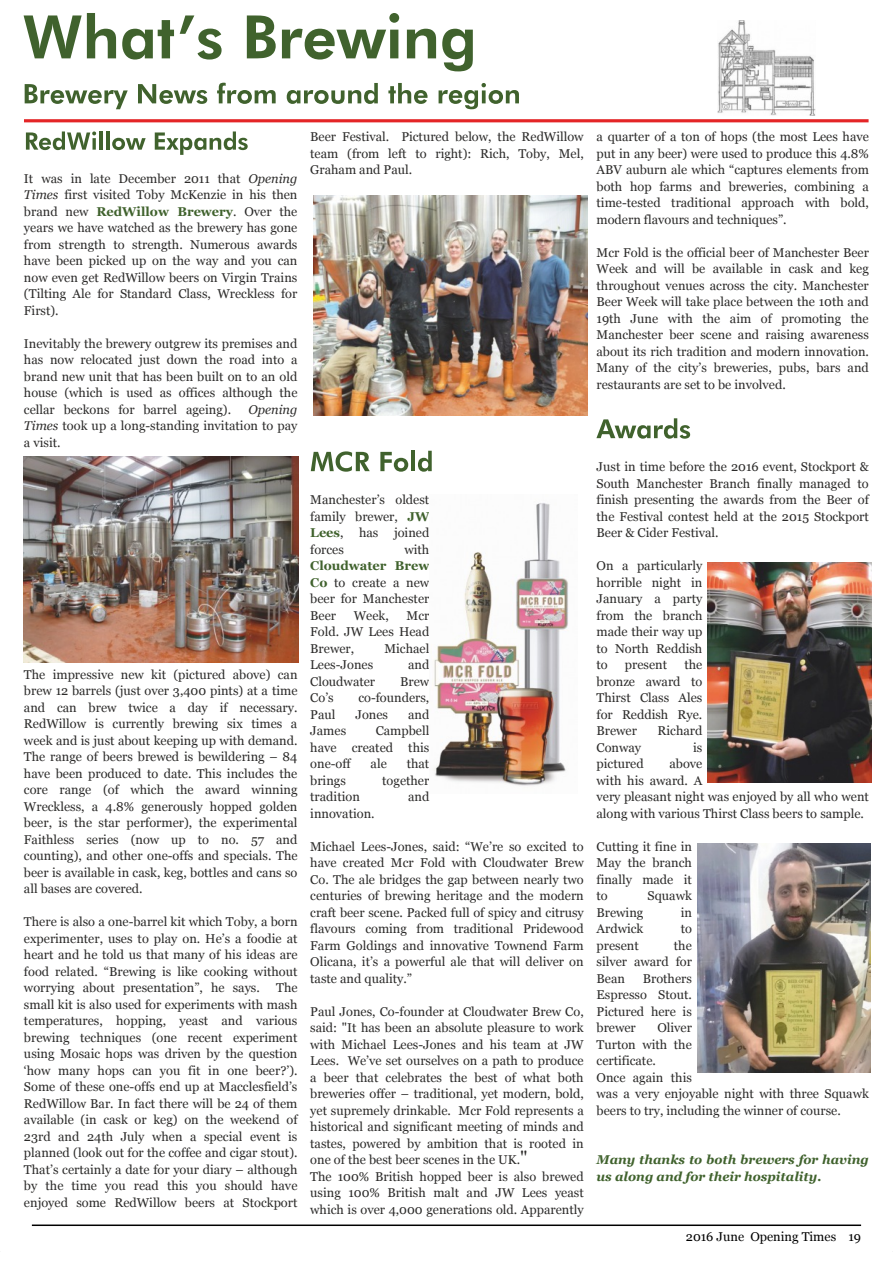
<style>
.page{position:relative;width:893px;height:1263px;background:#fff}
.page>*{position:absolute;margin:0;border:0;box-sizing:border-box;transform-origin:0 0}
.t1{font:12.75px/16.5px "Georgia";color:#2c2b2a;text-align:justify}
.t2{font:italic 700 12.75px/16.5px "Georgia";color:#40622d}
.t3{font:12.75px "Georgia";color:#000}
.s1{font-style:italic}
.s2{font-weight:700;color:#40622d}
.s3{font-size:18px}
</style>
<div class="page">
<hr style="left:32px;top:1224px;width:829px;height:2px;background:#000">
<svg style="left:24px;top:13px;width:92px;height:45px"></svg>
<svg style="left:122px;top:20px;width:52px;height:40px"></svg>
<svg style="left:180px;top:15px;width:42px;height:45px"></svg>
<svg style="left:247px;top:15px;width:29px;height:43px"></svg>
<svg style="left:282px;top:13px;width:117px;height:47px"></svg>
<svg style="left:407px;top:29px;width:29px;height:29px"></svg>
<svg style="left:442px;top:29px;width:31px;height:42px"></svg>
<svg style="left:25px;top:84px;width:103px;height:25px"></svg>
<svg style="left:138px;top:84px;width:69px;height:20px"></svg>
<svg style="left:217px;top:83px;width:59px;height:21px"></svg>
<svg style="left:287px;top:83px;width:91px;height:21px"></svg>
<svg style="left:388px;top:83px;width:39px;height:21px"></svg>
<svg style="left:439px;top:83px;width:80px;height:26px"></svg>
<svg style="left:26px;top:131px;width:70px;height:19px"></svg>
<hr style="left:99px;top:131px;width:4px;height:19px;background:#40622d">
<hr style="left:106px;top:131px;width:4px;height:19px;background:#40622d">
<svg style="left:112px;top:138px;width:34px;height:12px"></svg>
<svg style="left:155px;top:131px;width:93px;height:24px"></svg>
<svg style="left:311px;top:451px;width:59px;height:21px"></svg>
<svg style="left:380px;top:452px;width:28px;height:20px"></svg>
<hr style="left:411px;top:451px;width:4px;height:20px;background:#40622d">
<svg style="left:418px;top:451px;width:14px;height:21px"></svg>
<svg style="left:596px;top:418px;width:94px;height:21px"></svg>
<hr style="left:24px;top:119px;width:844px;height:3px;background:#e42527">
<img style="left:24px;top:456px;width:274px;height:206px">
<img style="left:313px;top:196px;width:274px;height:219px">
<img style="left:708px;top:562px;width:164px;height:220px">
<img style="left:697px;top:843px;width:173px;height:229px">
<img style="left:717px;top:20px;width:98px;height:95px">
<img style="left:434px;top:503px;width:135px;height:283px">
<p class="t1" style="left:24px;top:171px;width:275px">It was in late December 2011 that <span class="s1">Opening Times</span> first visited Toby McKenzie in his then brand new <span class="s2">RedWillow Brewery</span>. Over the years we have watched as the brewery has gone from strength to strength. Numerous awards have been picked up on the way and you can now even get RedWillow beers on Virgin Trains (Tilting Ale for Standard Class, Wreckless for First).</p>
<p class="t1" style="left:24px;top:336px;width:275px">Inevitably the brewery outgrew its premises and has now relocated just down the road into a brand new unit that has been built on to an old house (which is used as offices although the cellar beckons for barrel ageing).</p>
<p class="t1" style="left:24px;top:402px;width:275px;text-indent:225px"><span class="s1">Opening Times</span> took up a long-standing invitation to pay a visit.</p>
<p class="t1" style="left:310px;top:129px;width:275px">Beer Festival. Pictured below, the RedWillow team (from left to right): Rich, Toby, Mel, Graham and Paul.</p>
<p class="t1" style="left:24px;top:667px;width:275px">The impressive new kit (pictured above) can brew 12 barrels (just over 3,400 pints) at a time and can brew twice a day if necessary.<br>RedWillow is currently brewing six times a week and is just about keeping up with demand.<br>The range of beers brewed is bewildering – 84 have been produced to date. This includes the core range (of which the award winning Wreckless, a 4.8% generously hopped golden beer, is the star performer), the experimental Faithless series (now up to no. 57 and counting), and other one-offs and specials. The beer is available in cask, keg, bottles and cans so all bases are covered.</p>
<p class="t1" style="left:24px;top:914px;width:275px">There is also a one-barrel kit which Toby, a born experimenter, uses to play on. He’s a foodie at heart and he told us that many of his ideas are food related. “Brewing is like cooking without worrying about presentation”, he says.</p>
<p class="t1" style="left:24px;top:980px;width:275px;text-indent:252px">The small kit is also used for experiments with mash temperatures, hopping, yeast and various brewing techniques (one recent experiment using Mosaic hops was driven by the question ‘how many hops can you fit in one beer?’).<br>Some of these one-offs end up at Macclesfield’s RedWillow Bar. In fact there will be 24 of them available (in cask or keg) on the weekend of 23rd and 24th July when a special event is planned (look out for the coffee and cigar stout).<br>That’s certainly a date for your diary – although by the time you read this you should have enjoyed some RedWillow beers at Stockport</p>
<p class="t1" style="left:310px;top:492px;width:121px">Manchester’s oldest family brewer, <span class="s2">JW Lees</span>, has joined forces</p>
<p class="t1" style="left:404px;top:542px;width:26px">with</p>
<p class="t1" style="left:310px;top:558px;width:121px"><span class="s2">Cloudwater Brew Co</span> to create a new beer for Manchester Beer</p>
<p class="t1" style="left:354px;top:608px;width:37px">Week,</p>
<p class="t1" style="left:310px;top:608px;width:121px;text-indent:96px">Mcr Fold. JW Lees Head Brewer,</p>
<p class="t1" style="left:384px;top:641px;width:46px">Michael</p>
<p class="t1" style="left:310px;top:657px;width:64px">Lees-Jones</p>
<p class="t1" style="left:408px;top:657px;width:23px">and</p>
<p class="t1" style="left:310px;top:674px;width:66px">Cloudwater</p>
<p class="t1" style="left:400px;top:674px;width:31px">Brew</p>
<p class="t1" style="left:310px;top:690px;width:25px">Co’s</p>
<p class="t1" style="left:358px;top:690px;width:72px">co-founders,</p>
<p class="t1" style="left:310px;top:707px;width:27px">Paul</p>
<p class="t1" style="left:355px;top:707px;width:34px">Jones</p>
<p class="t1" style="left:408px;top:707px;width:23px">and</p>
<p class="t1" style="left:310px;top:723px;width:37px">James</p>
<p class="t1" style="left:310px;top:723px;width:121px;text-indent:65px">Campbell have created this one-off</p>
<p class="t1" style="left:371px;top:756px;width:18px">ale</p>
<p class="t1" style="left:407px;top:756px;width:24px">that</p>
<p class="t1" style="left:310px;top:773px;width:37px">brings</p>
<p class="t1" style="left:382px;top:773px;width:49px">together</p>
<p class="t1" style="left:310px;top:789px;width:51px">tradition</p>
<p class="t1" style="left:408px;top:789px;width:23px">and</p>
<p class="t1" style="left:310px;top:806px;width:66px">innovation.</p>
<p class="t1" style="left:310px;top:839px;width:275px">Michael Lees-Jones, said: “We’re so excited to have created Mcr Fold with Cloudwater Brew Co. The ale bridges the gap between nearly two centuries of brewing heritage and the modern craft beer scene. Packed full of spicy and citrusy flavours coming from traditional Pridewood Farm Goldings and innovative Townend Farm Olicana, it’s a powerful ale that will deliver on taste and quality.”</p>
<p class="t1" style="left:310px;top:1004px;width:275px;text-align:left">Paul Jones, Co-founder at Cloudwater Brew Co, said: "It has been an absolute pleasure to work with Michael Lees-Jones and his team at JW Lees. We’ve set ourselves on a path to produce a beer that celebrates the best of what both breweries offer – traditional, yet modern, bold, yet supremely drinkable. Mcr Fold represents a historical and significant meeting of minds and tastes, powered by ambition that is rooted in one of the best beer scenes in the UK.<span class="s3">"<br></span>The 100% British hopped beer is also brewed using 100% British malt and JW Lees yeast which is over 4,000 generations old. Apparently</p>
<p class="t1" style="left:597px;top:129px;width:274px">a quarter of a ton of hops (the most Lees have put in any beer) were used to produce this 4.8% ABV auburn ale which “captures elements from both hop farms and breweries, combining a time-tested traditional approach with bold, modern flavours and techniques”.</p>
<p class="t1" style="left:597px;top:245px;width:274px">Mcr Fold is the official beer of Manchester Beer Week and will be available in cask and keg throughout venues across the city. Manchester Beer Week will take place between the 10th and 19th June with the aim of promoting the Manchester beer scene and raising awareness about its rich tradition and modern innovation.<br>Many of the city’s breweries, pubs, bars and restaurants are set to be involved.</p>
<p class="t1" style="left:597px;top:459px;width:274px">Just in time before the 2016 event, Stockport &amp; South Manchester Branch finally managed to finish presenting the awards from the Beer of the Festival contest held at the 2015 Stockport Beer &amp; Cider Festival.</p>
<p class="t1" style="left:597px;top:558px;width:107px">On a particularly horrible night in January a party from the branch made their way up to North Reddish to</p>
<p class="t1" style="left:597px;top:657px;width:107px;text-indent:88px">the bronze award to Thirst Class Ales for Reddish Rye.<br>Brewer</p>
<p class="t1" style="left:625px;top:657px;width:44px">present</p>
<p class="t1" style="left:657px;top:723px;width:46px">Richard</p>
<p class="t1" style="left:597px;top:740px;width:46px">Conway</p>
<p class="t1" style="left:693px;top:740px;width:11px">is</p>
<p class="t1" style="left:597px;top:756px;width:49px">pictured</p>
<p class="t1" style="left:597px;top:756px;width:274px;text-align:left;text-indent:73px">above<br>with his award. A<br>very pleasant night was enjoyed by all who went along with various Thirst Class beers to sample.</p>
<p class="t1" style="left:597px;top:839px;width:97px">Cutting it fine in May the branch finally made it to</p>
<p class="t1" style="left:648px;top:888px;width:46px">Squawk</p>
<p class="t1" style="left:597px;top:905px;width:48px">Brewing</p>
<p class="t1" style="left:681px;top:905px;width:13px">in</p>
<p class="t1" style="left:597px;top:921px;width:48px">Ardwick</p>
<p class="t1" style="left:681px;top:921px;width:13px">to</p>
<p class="t1" style="left:597px;top:938px;width:44px">present</p>
<p class="t1" style="left:597px;top:938px;width:97px;text-indent:77px">the silver award for Bean</p>
<p class="t1" style="left:597px;top:971px;width:97px;text-indent:46px">Brothers Espresso Stout.<br>Pictured here is brewer</p>
<p class="t1" style="left:597px;top:1020px;width:274px;text-align:left;text-indent:61px">Oliver<br>Turton with the<br>certificate.<br>Once again this<br>was a very enjoyable night with three Squawk beers to try, including the winner of course.</p>
<p class="t2" style="left:597px;top:1152px;width:274px">Many thanks to both brewers for having us along and for their hospitality.</p>
<p class="t3" style="left:686px;top:1231px;width:177px">2016 June Opening Times 19</p>
</div>
